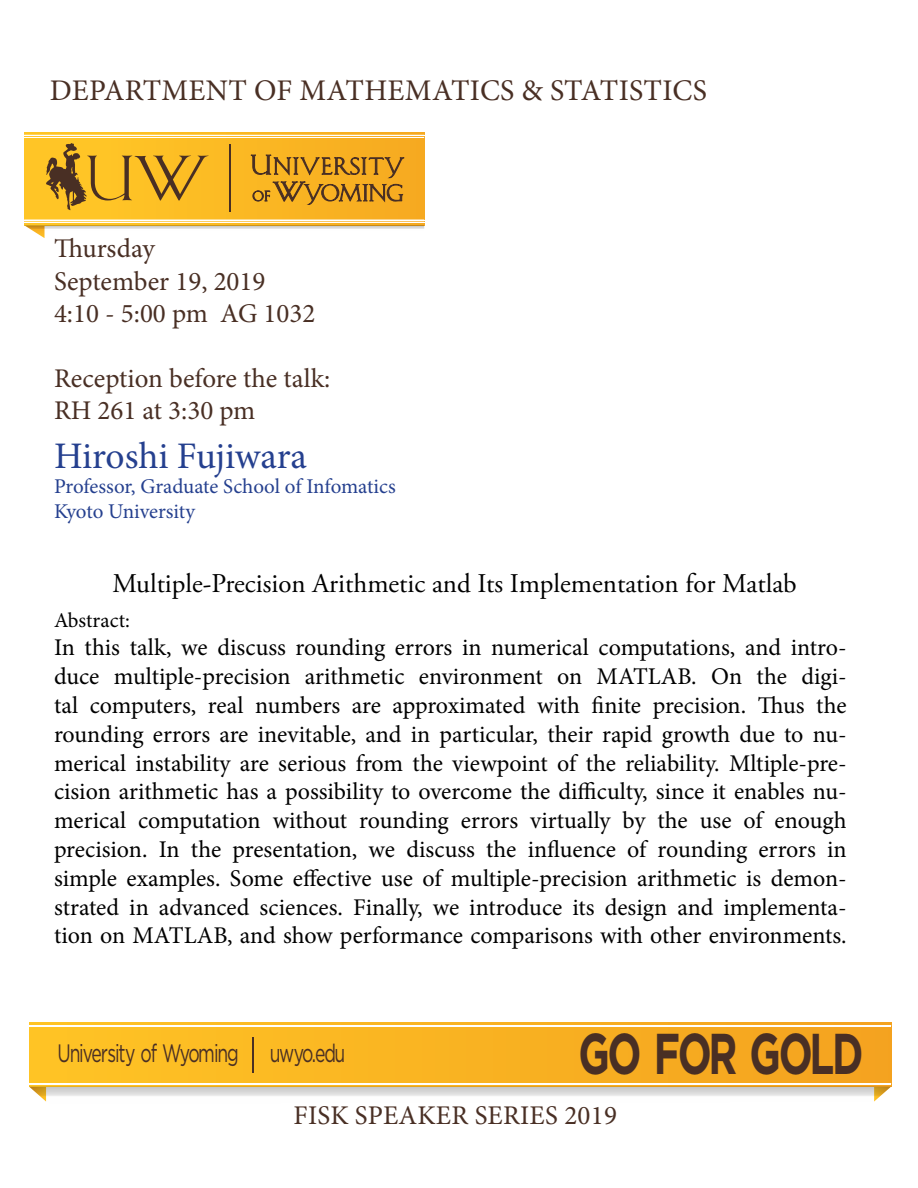
<style>
.page{position:relative;width:918px;height:1188px;background:#fff}
.page>*{position:absolute;margin:0;border:0;box-sizing:border-box;transform-origin:0 0}
.t1{font:700 57.45px "Gotham";letter-spacing:-.06em;color:#492f24;scale:.7 1}
.t2{font:37.5px "Minion Pro";letter-spacing:-.005em;color:#25408f}
.t3{font:30px "Minion Pro";letter-spacing:.01em;color:#492f24}
.t4{font:27px/32.4px "Minion Pro";color:#492f24}
.t5{font:27px "Adobe Garamond Pro";color:#000}
.t6{font:25.2px "Gotham";letter-spacing:-.06em;color:#492f24;scale:.7 1}
.t7{font:24px/28.8px "Minion Pro";letter-spacing:-.005em;color:#000;text-align:justify}
.t8{font:21px/25.2px "Minion Pro";letter-spacing:-.005em;color:#25408f}
.t9{font:21px "Minion Pro";color:#000}
</style>
<div class="page">
<div style="left:29px;top:1023px;width:862px;height:64px;background:linear-gradient(to right,#ffc425,#f4a21f)"></div>
<hr style="left:252px;top:1037px;width:2px;height:36px;background:#492f24">
<hr style="left:29px;top:1025px;width:862px;height:1px;background:#fff">
<hr style="left:29px;top:1083px;width:862px;height:1px;background:#fff">
<svg style="left:29px;top:1087px;width:862px;height:15px"></svg>
<svg style="left:24px;top:132px;width:400px;height:93px;background:#fab928"></svg>
<svg style="left:46px;top:143px;width:163px;height:67px;background:#d7a224"></svg>
<hr style="left:24px;top:135px;width:400px;height:1px;background:#fff">
<hr style="left:24px;top:137px;width:400px;height:1px;background:#fff">
<svg style="left:251px;top:155px;width:153px;height:50px;background:#ce9222"></svg>
<hr style="left:230px;top:144px;width:1px;height:67px;background:#492f24">
<hr style="left:24px;top:220px;width:400px;height:1px;background:#fff">
<hr style="left:24px;top:222px;width:400px;height:1px;background:#fff">
<svg style="left:24px;top:225px;width:400px;height:13px"></svg>
<p class="t3" style="left:50px;top:70px;width:659px">DEPARTMENT OF MATHEMATICS &amp; STATISTICS</p>
<p class="t4" style="left:54px;top:233px;width:263px">Thursday<br>September 19, 2019<br>4:10 - 5:00 pm AG 1032</p>
<p class="t4" style="left:54px;top:362px;width:278px">Reception before the talk:<br>RH 261 at 3:30 pm</p>
<h2 class="t2" style="left:54px;top:431px;width:255px">Hiroshi Fujiwara</h2>
<p class="t8" style="left:54px;top:474px;width:343px">Professor, Graduate School of Infomatics<br>Kyoto University</p>
<p class="t5" style="left:113px;top:567px;width:686px">Multiple-Precision Arithmetic and Its Implementation for Matlab</p>
<p class="t9" style="left:54px;top:606px;width:77px">Abstract:</p>
<p class="t7" style="left:54px;top:633px;width:794px">In this talk, we discuss rounding errors in numerical computations, and intro&shy;duce multiple-precision arithmetic environment on MATLAB. On the digi&shy;tal computers, real numbers are approximated with finite precision. Thus the rounding errors are inevitable, and in particular, their rapid growth due to nu&shy;merical instability are serious from the viewpoint of the reliability. Mltiple-pre&shy;cision arithmetic has a possibility to overcome the difficulty, since it enables nu&shy;merical computation without rounding errors virtually by the use of enough precision. In the presentation, we discuss the influence of rounding errors in simple examples. Some effective use of multiple-precision arithmetic is demon&shy;strated in advanced sciences. Finally, we introduce its design and implementa&shy;tion on MATLAB, and show performance comparisons with other environments.</p>
<p class="t6" style="left:58px;top:1037px;width:412px">University of Wyoming uwyo.edu</p>
<h1 class="t1" style="left:579px;top:1016px;width:409px">GO FOR GOLD</h1>
<p class="t4" style="left:294px;top:1099px;width:325px">FISK SPEAKER SERIES 2019</p>
</div>
